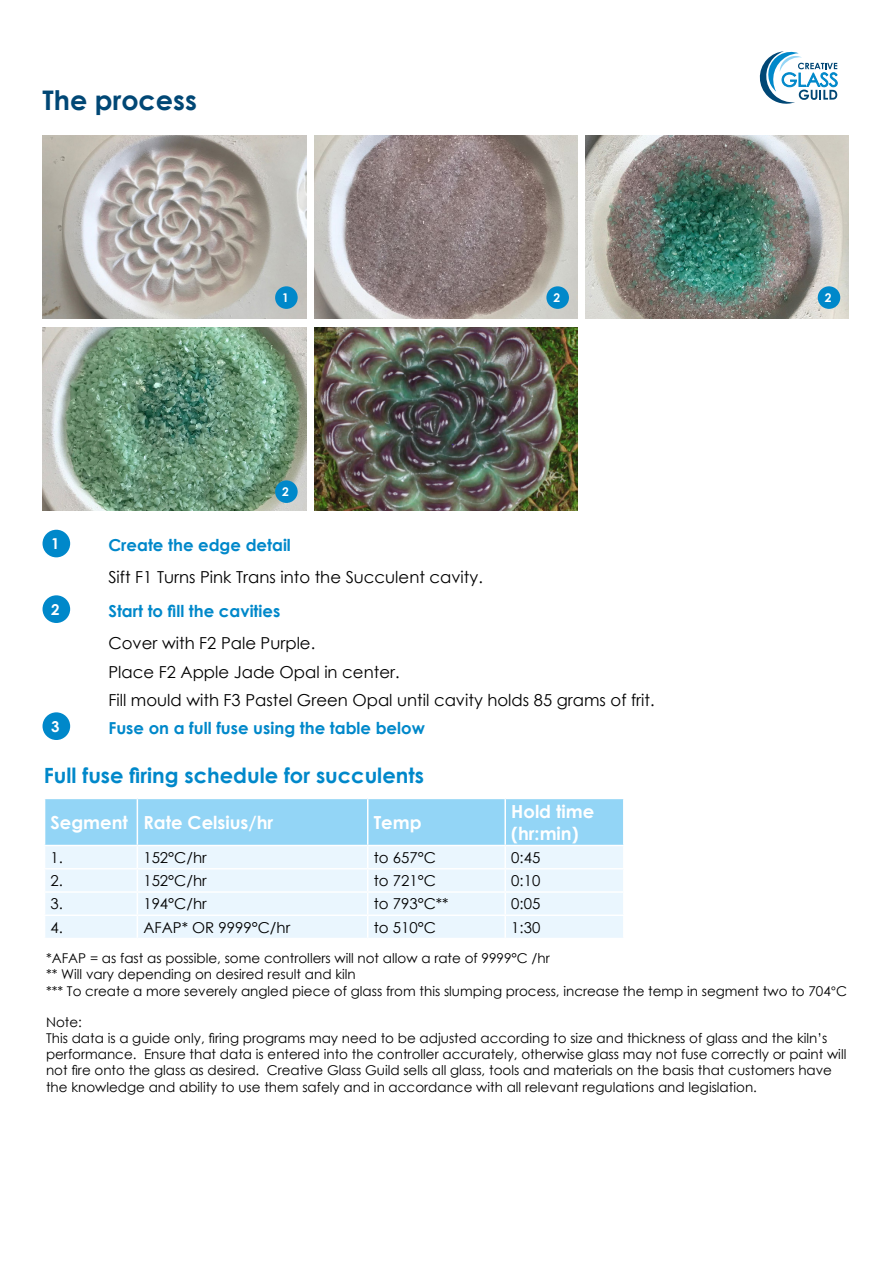
<style>
.page{position:relative;width:893px;height:1263px;background:#fff}
.page>*{position:absolute;margin:0;border:0;box-sizing:border-box;transform-origin:0 0}
.t1{font:700 27px "Century Gothic";color:#004775}
.t2{font:700 21px "Century Gothic";color:#0088ca}
.t3{font:700 18px/21.6px "Century Gothic";color:#fff}
.t4{font:16.5px/28.3px "Century Gothic";color:#000}
.t5{font:700 16.5px "Century Gothic";color:#0088ca}
.t6{font:15px "Century Gothic";color:#000}
.t7{font:700 15px "Century Gothic";color:#fff}
.t8{font:13.5px/16.2px "Century Gothic";color:#000}
.t9{font:700 12px "Century Gothic";color:#fff}
.s1{font-family:"Helvetica Neue LT Std"}
</style>
<div class="page">
<svg style="left:759px;top:51px;width:79px;height:53px"></svg>
<img style="left:43px;top:135px;width:263px;height:184px">
<img style="left:43px;top:328px;width:263px;height:183px">
<img style="left:314px;top:135px;width:264px;height:184px">
<img style="left:314px;top:328px;width:264px;height:183px">
<img style="left:585px;top:135px;width:264px;height:184px">
<div style="left:43px;top:530px;width:27px;height:27px;background:#0088ca;border-radius:50%"></div>
<div style="left:43px;top:595px;width:27px;height:28px;background:#0088ca;border-radius:50%"></div>
<div style="left:43px;top:712px;width:27px;height:28px;background:#0088ca;border-radius:50%"></div>
<div style="left:275px;top:286px;width:23px;height:23px;background:#0088ca;border-radius:50%"></div>
<div style="left:275px;top:480px;width:23px;height:23px;background:#0088ca;border-radius:50%"></div>
<div style="left:546px;top:286px;width:23px;height:23px;background:#0088ca;border-radius:50%"></div>
<div style="left:818px;top:286px;width:22px;height:23px;background:#0088ca;border-radius:50%"></div>
<svg style="left:45px;top:798px;width:579px;height:140px;background:#cfebfb"></svg>
<hr style="left:504px;top:916px;width:2px;height:22px;background:#fff">
<h1 class="t1" style="left:43px;top:80px;width:156px">The process</h1>
<p class="t9" style="left:282px;top:289px;width:8px">1</p>
<p class="t9" style="left:282px;top:483px;width:8px">2</p>
<p class="t9" style="left:554px;top:289px;width:8px">2</p>
<p class="t9" style="left:825px;top:289px;width:8px">2</p>
<p class="t7" style="left:51px;top:532px;width:10px">1</p>
<p class="t7" style="left:51px;top:598px;width:10px">2</p>
<p class="t7" style="left:51px;top:715px;width:10px">3</p>
<p class="t5" style="left:108px;top:532px;width:184px">Create the edge detail</p>
<p class="t4" style="left:108px;top:563px;width:376px">Sift F1 Turns Pink Trans into the Succulent cavity.</p>
<p class="t5" style="left:108px;top:598px;width:173px">Start to fill the cavities</p>
<p class="t4" style="left:108px;top:629px;width:548px">Cover with F2 Pale Purple.<br>Place F2 Apple Jade Opal in center.<br>Fill mould with F3 Pastel Green Opal until cavity holds 85 grams of frit.</p>
<p class="t5" style="left:108px;top:716px;width:318px">Fuse on a full fuse using the table below</p>
<h2 class="t2" style="left:44px;top:760px;width:382px">Full fuse firing schedule for succulents</h2>
<h3 class="t3" style="left:51px;top:810px;width:224px">Segment Rate Celsius/hr</h3>
<h3 class="t3" style="left:374px;top:810px;width:49px">Temp</h3>
<h3 class="t3" style="left:511px;top:800px;width:85px">Hold time (hr:min)</h3>
<p class="t6" style="left:51px;top:847px;width:14px">1.</p>
<p class="t6" style="left:143px;top:847px;width:65px">152°C/hr</p>
<p class="t6" style="left:374px;top:847px;width:64px">to 657°C</p>
<p class="t6" style="left:511px;top:847px;width:31px">0:45</p>
<p class="t6" style="left:51px;top:870px;width:14px">2.</p>
<p class="t6" style="left:143px;top:870px;width:65px">152°C/hr</p>
<p class="t6" style="left:374px;top:870px;width:64px">to 721°C</p>
<p class="t6" style="left:511px;top:870px;width:31px">0:10</p>
<p class="t6" style="left:51px;top:893px;width:14px">3.</p>
<p class="t6" style="left:143px;top:893px;width:65px">194°C/hr</p>
<p class="t6" style="left:374px;top:893px;width:76px">to 793°C**</p>
<p class="t6" style="left:511px;top:893px;width:31px">0:05</p>
<p class="t6" style="left:51px;top:917px;width:14px">4.</p>
<p class="t6" style="left:143px;top:917px;width:148px">AFAP* OR 9999°C/hr</p>
<p class="t6" style="left:374px;top:917px;width:64px">to 510°C</p>
<p class="t6" style="left:511px;top:917px;width:31px">1:30</p>
<p class="t8" style="left:46px;top:950px;width:803px">*AFAP = as fast as possible, some controllers will not allow a rate of 9999°C /hr<br>** Will vary depending on desired result and kiln<br>*** To create a more severely angled piece of glass from this slumping process, increase the temp in segment two to 704<span class="s1">°</span>C</p>
<p class="t8" style="left:46px;top:1014px;width:802px">Note:<br>This data is a guide only, firing programs may need to be adjusted according to size and thickness of glass and the kiln’s performance. Ensure that data is entered into the controller accurately, otherwise glass may not fuse correctly or paint will not fire onto the glass as desired. Creative Glass Guild sells all glass, tools and materials on the basis that customers have the knowledge and ability to use them safely and in accordance with all relevant regulations and legislation.</p>
</div>
